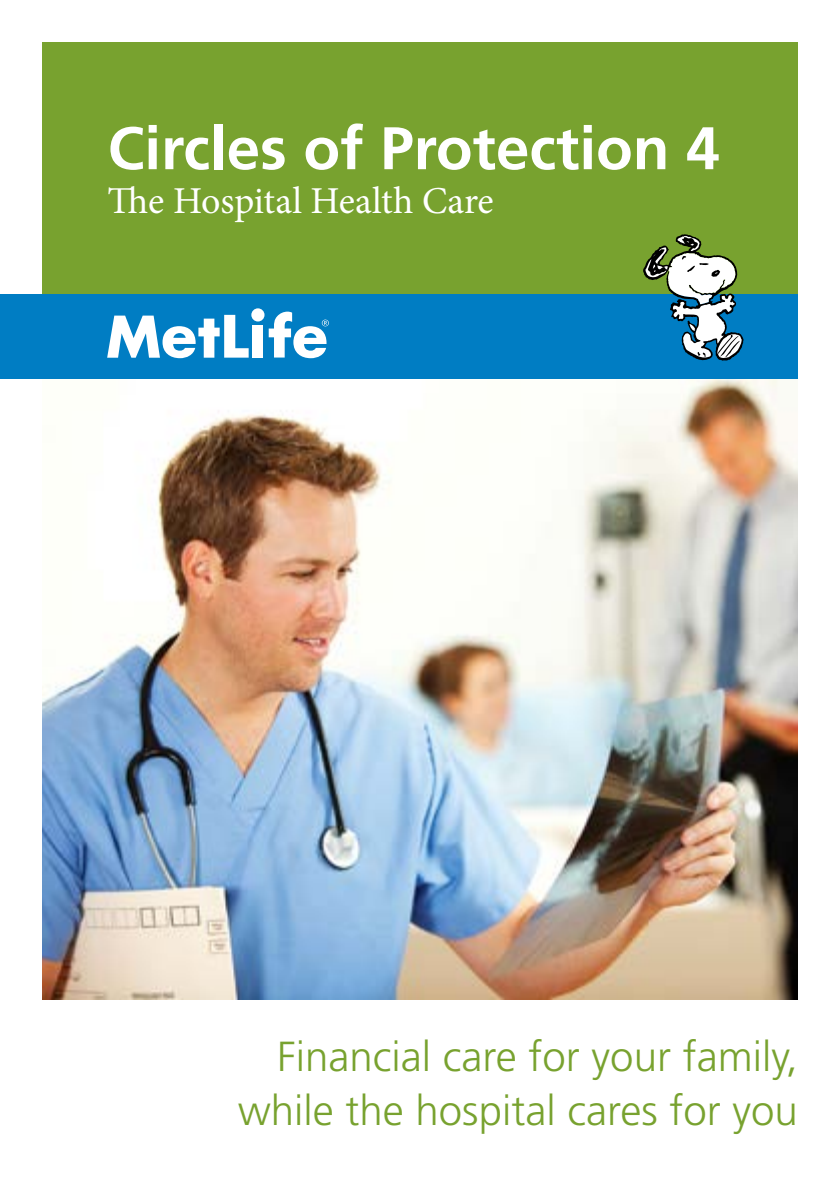
<style>
.page{position:relative;width:840px;height:1191px;background:#fff}
.page>*{position:absolute;margin:0;border:0;box-sizing:border-box;transform-origin:0 0}
.t1{font:700 60px "Frutiger";color:#fff}
.t2{font:300 42px/54px "Frutiger";color:#78a22f;text-align:right}
.t3{font:38px "Minion Pro";letter-spacing:-.005em;color:#fff}
</style>
<div class="page">
<img style="left:42px;top:378px;width:755px;height:622px">
<div style="left:42px;top:42px;width:755px;height:252px;background:#78a22f"></div>
<div style="left:0;top:294px;width:797px;height:84px;background:#007dc3"></div>
<div style="left:252px;top:325px;width:11px;height:33px;background:#fff"></div>
<div style="left:251px;top:308px;width:13px;height:13px;background:#fff;border-radius:50%"></div>
<svg style="left:107px;top:315px;width:141px;height:43px"></svg>
<svg style="left:268px;top:312px;width:60px;height:46px"></svg>
<svg style="left:643px;top:234px;width:101px;height:127px"></svg>
<h1 class="t1" style="left:108px;top:113px;width:613px">Circles of Protection 4</h1>
<p class="t3" style="left:108px;top:176px;width:387px">The Hospital Health Care</p>
<p class="t2" style="left:238px;top:1029px;width:561px">Financial care for your family, while the hospital cares for you</p>
</div>
